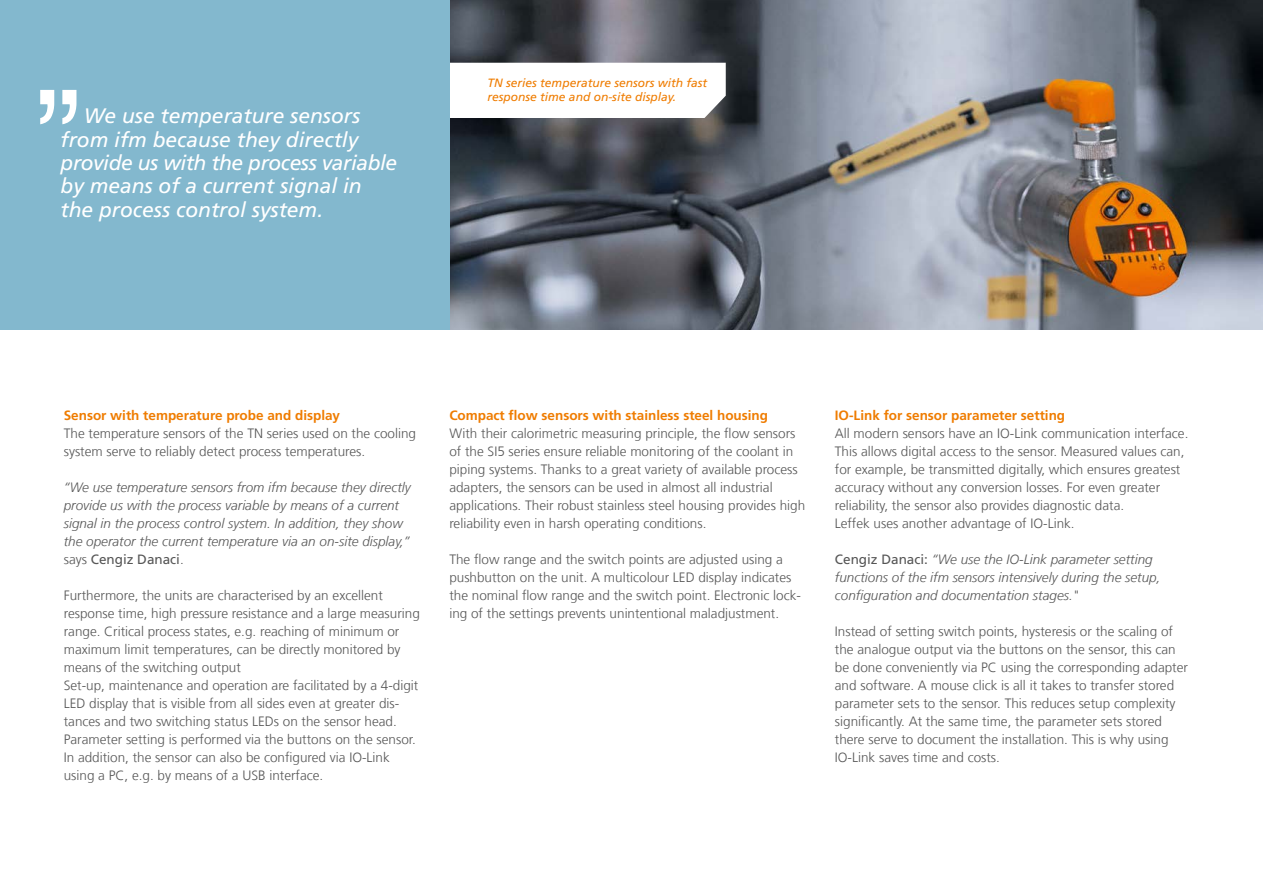
<style>
.page{position:relative;width:1263px;height:893px;background:#fff}
.page>*{position:absolute;margin:0;border:0;box-sizing:border-box;transform-origin:0 0}
.t1{font:135px "Helvetica";color:#fff}
.Zitat{font:italic 21px/23.4px "Frutiger LT Com";color:#fff}
.Fließtext_9pt_versch{font:300 13.5px/18px "Frutiger LT Com";color:#565656}
.Fließtext_9pt_versch-2{font:italic 300 13.5px/18px "Frutiger LT Com";color:#565656}
.Fließtext_9pt_headli{font:700 13.5px "Frutiger LT Com";color:#ef7c00}
.Bildunterschrift_lib{font:italic 12px/14.9px "Frutiger LT Com";color:#ef7c00}
.s1{font-style:normal}
.s2{font-weight:400;font-style:normal}
</style>
<div class="page">
<img style="left:449px;top:0;width:814px;height:330px">
<hr style="left:1262px;top:330px;width:1px;height:563px;background:#edf4f8">
<svg style="left:449px;top:63px;width:277px;height:55px"></svg>
<div style="left:0;top:0;width:449px;height:330px;background:#83b8ce"></div>
<p class="t1" style="left:35px;top:-47px;width:46px">„</p>
<p class="Zitat" style="left:61px;top:104px;width:338px;text-indent:23px">We use temperature sensors from ifm because they directly provide us with the process variable by means of a current signal in the process control system.</p>
<p class="Bildunterschrift_lib" style="left:488px;top:75px;width:221px">TN series temperature sensors with fast response time and on-site display.</p>
<p class="Fließtext_9pt_headli" style="left:64px;top:407px;width:278px">Sensor with temperature probe and display</p>
<p class="Fließtext_9pt_versch" style="left:64px;top:424px;width:354px">The temperature sensors of the TN series used on the cooling system serve to reliably detect process temperatures.</p>
<p class="Fließtext_9pt_versch-2" style="left:64px;top:478px;width:348px">“We use temperature sensors from ifm because they directly provide us with the process variable by means of a current signal in the process control system. In addition, they show the operator the current temperature via an on-site display,” <span class="s1">says</span> <span class="s2">Cengiz Danaci</span><span class="s1">.</span></p>
<p class="Fließtext_9pt_versch" style="left:64px;top:586px;width:358px">Furthermore, the units are characterised by an excellent response time, high pressure resistance and a large measuring range. Critical process states, e.g. reaching of minimum or maximum limit temperatures, can be directly monitored by means of the switching output</p>
<p class="Fließtext_9pt_versch" style="left:64px;top:676px;width:356px">Set-up, maintenance and operation are facilitated by a 4-digit LED display that is visible from all sides even at greater dis&shy;tances and two switching status LEDs on the sensor head.<br>Parameter setting is performed via the buttons on the sensor.<br>In addition, the sensor can also be configured via IO-Link using a PC, e.g. by means of a USB interface.</p>
<p class="Fließtext_9pt_headli" style="left:449px;top:407px;width:320px">Compact flow sensors with stainless steel housing</p>
<p class="Fließtext_9pt_versch" style="left:449px;top:424px;width:357px">With their calorimetric measuring principle, the flow sensors of the SI5 series ensure reliable monitoring of the coolant in piping systems. Thanks to a great variety of available process adapters, the sensors can be used in almost all industrial applications. Their robust stainless steel housing provides high reliability even in harsh operating conditions.</p>
<p class="Fließtext_9pt_versch" style="left:449px;top:550px;width:353px">The flow range and the switch points are adjusted using a pushbutton on the unit. A multicolour LED display indicates the nominal flow range and the switch point. Electronic lock&shy;ing of the settings prevents unintentional maladjustment.</p>
<p class="Fließtext_9pt_headli" style="left:835px;top:407px;width:232px">IO-Link for sensor parameter setting</p>
<p class="Fließtext_9pt_versch" style="left:835px;top:424px;width:355px">All modern sensors have an IO-Link communication interface.<br>This allows digital access to the sensor. Measured values can, for example, be transmitted digitally, which ensures greatest accuracy without any conversion losses. For even greater reliability, the sensor also provides diagnostic data.<br>Leffek uses another advantage of IO-Link.</p>
<p class="Fließtext_9pt_versch-2" style="left:835px;top:550px;width:327px"><span class="s2">Cengiz Danaci:</span> “We use the IO-Link parameter setting functions of the ifm sensors intensively during the setup, configuration and documentation stages."</p>
<p class="Fließtext_9pt_versch" style="left:835px;top:622px;width:355px">Instead of setting switch points, hysteresis or the scaling of the analogue output via the buttons on the sensor, this can be done conveniently via PC using the corresponding adapter and software. A mouse click is all it takes to transfer stored parameter sets to the sensor. This reduces setup complexity significantly. At the same time, the parameter sets stored there serve to document the installation. This is why using IO-Link saves time and costs.</p>
</div>
